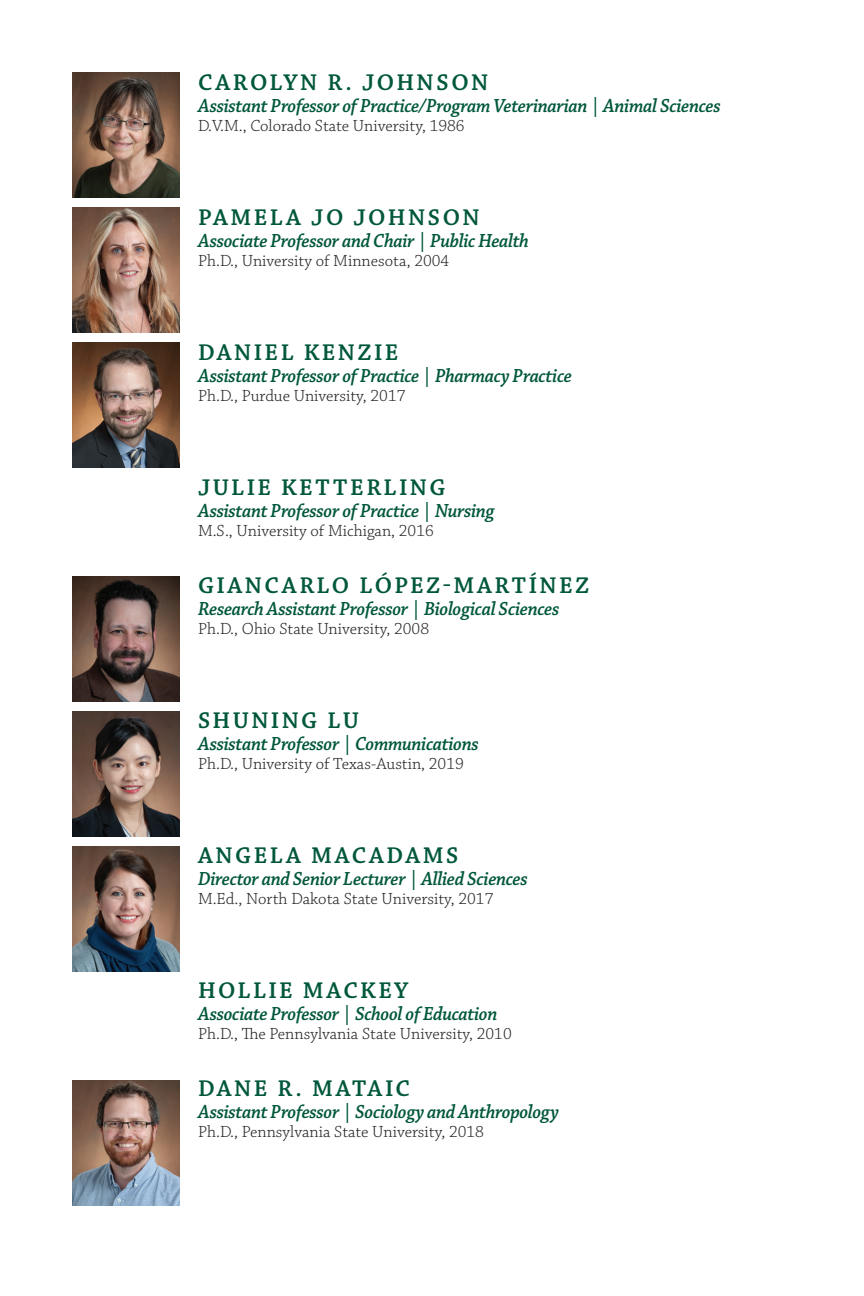
<style>
.page{position:relative;width:864px;height:1296px;background:#fff}
.page>*{position:absolute;margin:0;border:0;box-sizing:border-box;transform-origin:0 0}
.t1{font:600 24px "Chaparral Pro";letter-spacing:.1em;color:#00573c}
.t2{font:italic 600 20px "Chaparral Pro";letter-spacing:-.02em;color:#00573c;scale:.94 1}
.t3{font:300 17px "Chaparral Pro";color:#231f20}
</style>
<div class="page">
<img style="left:72px;top:72px;width:108px;height:126px">
<img style="left:72px;top:207px;width:108px;height:126px">
<img style="left:72px;top:342px;width:108px;height:126px">
<img style="left:72px;top:711px;width:108px;height:126px">
<img style="left:72px;top:1080px;width:108px;height:126px">
<img style="left:72px;top:846px;width:108px;height:126px">
<img style="left:72px;top:576px;width:108px;height:126px">
<p class="t1" style="left:198px;top:69px;width:292px">CAROLYN R. JOHNSON</p>
<p class="t2" style="left:198px;top:94px;width:558px">Assistant Professor of Practice/Program Veterinarian | Animal Sciences</p>
<p class="t3" style="left:198px;top:116px;width:268px">D.V.M., Colorado State University, 1986</p>
<p class="t1" style="left:198px;top:204px;width:283px">PAMELA JO JOHNSON</p>
<p class="t2" style="left:198px;top:229px;width:354px">Associate Professor and Chair | Public Health</p>
<p class="t3" style="left:198px;top:251px;width:253px">Ph.D., University of Minnesota, 2004</p>
<p class="t1" style="left:198px;top:339px;width:202px">DANIEL KENZIE</p>
<p class="t2" style="left:198px;top:364px;width:399px">Assistant Professor of Practice | Pharmacy Practice</p>
<p class="t3" style="left:198px;top:386px;width:209px">Ph.D., Purdue University, 2017</p>
<p class="t1" style="left:198px;top:474px;width:249px">JULIE KETTERLING</p>
<p class="t2" style="left:198px;top:499px;width:317px">Assistant Professor of Practice | Nursing</p>
<p class="t3" style="left:198px;top:521px;width:237px">M.S., University of Michigan, 2016</p>
<p class="t1" style="left:198px;top:572px;width:393px">GIANCARLO LÓPEZ-MARTÍNEZ</p>
<p class="t2" style="left:198px;top:597px;width:386px">Research Assistant Professor | Biological Sciences</p>
<p class="t3" style="left:198px;top:619px;width:233px">Ph.D., Ohio State University, 2008</p>
<p class="t1" style="left:198px;top:707px;width:162px">SHUNING LU</p>
<p class="t2" style="left:198px;top:732px;width:300px">Assistant Professor | Communications</p>
<p class="t3" style="left:198px;top:754px;width:267px">Ph.D., University of Texas-Austin, 2019</p>
<p class="t1" style="left:198px;top:842px;width:262px">ANGELA MACADAMS</p>
<p class="t2" style="left:198px;top:867px;width:352px">Director and Senior Lecturer | Allied Sciences</p>
<p class="t3" style="left:198px;top:889px;width:297px">M.Ed., North Dakota State University, 2017</p>
<p class="t1" style="left:198px;top:977px;width:212px">HOLLIE MACKEY</p>
<p class="t2" style="left:198px;top:1002px;width:320px">Associate Professor | School of Education</p>
<p class="t3" style="left:198px;top:1024px;width:315px">Ph.D., The Pennsylvania State University, 2010</p>
<p class="t1" style="left:198px;top:1075px;width:213px">DANE R. MATAIC</p>
<p class="t2" style="left:198px;top:1100px;width:386px">Assistant Professor | Sociology and Anthropology</p>
<p class="t3" style="left:198px;top:1122px;width:287px">Ph.D., Pennsylvania State University, 2018</p>
</div>
